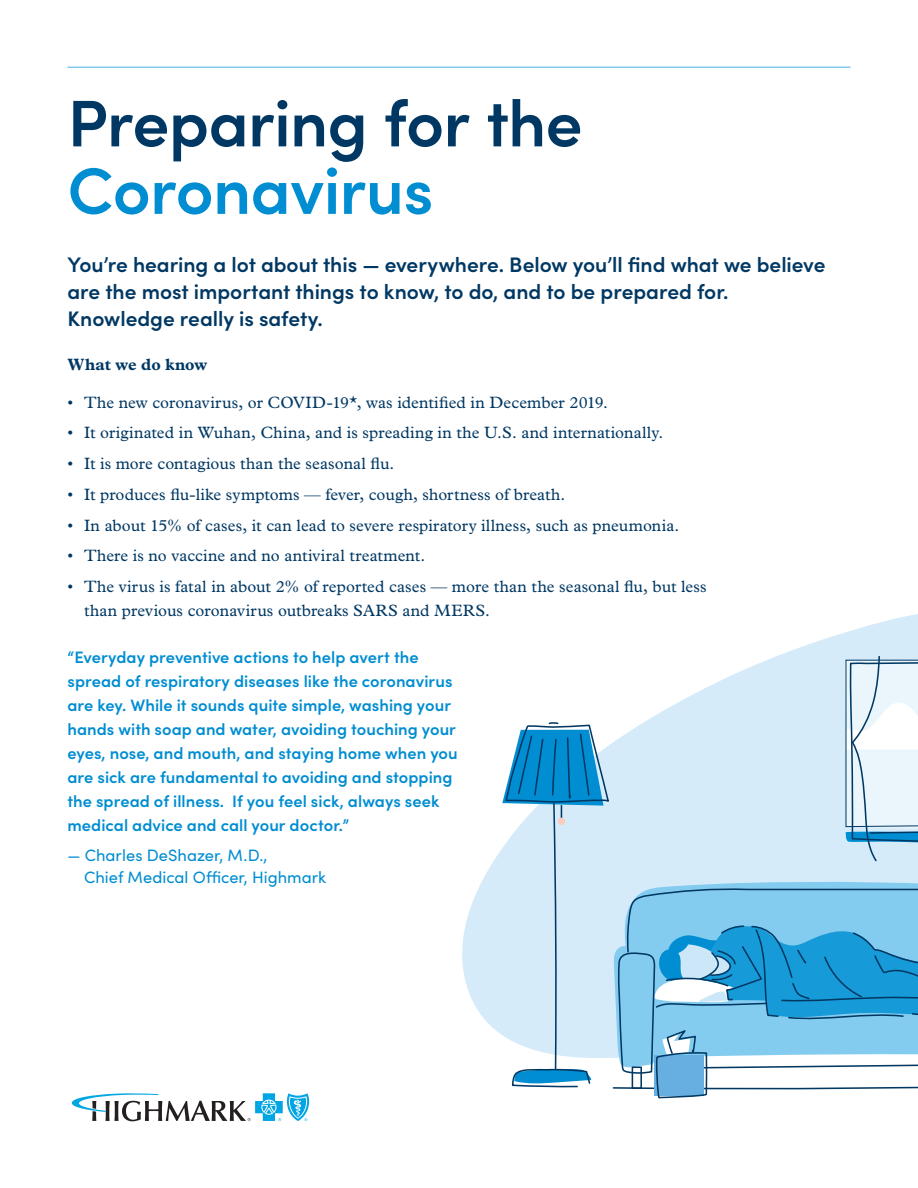
<style>
.page{position:relative;width:918px;height:1188px;background:#fff}
.page>*{position:absolute;margin:0;border:0;box-sizing:border-box;transform-origin:0 0}
.t1{font:600 66px/67.5px "Sofia Pro";letter-spacing:-.01em;color:#003863}
.Headline{font:600 21px/27px "Sofia Pro";letter-spacing:-.005em;color:#003863}
.t2{font:16.5px/24px "Plantin MT Pro";letter-spacing:.005em;color:#003863}
.Headline-2{font:600 16.5px/24px "Sofia Pro";color:#008dd1}
.Headline-3{font:16.5px/22.5px "Sofia Pro";color:#008dd1}
.Headline-4{font:700 16.5px "Plantin MT Pro";letter-spacing:-.005em;color:#003863}
.s1{color:#008dd1}
</style>
<div class="page">
<hr style="left:68px;top:67px;width:782px;height:1px;background:#80caf0">
<svg style="left:462px;top:849px;width:40px;height:186px;fill:#d5ebf9"></svg>
<svg style="left:502px;top:614px;width:416px;height:485px"></svg>
<svg style="left:72px;top:1093px;width:238px;height:28px"></svg>
<p class="t1" style="left:68px;top:85px;width:517px">Preparing for the<br><span class="s1">Coronavirus</span></p>
<p class="Headline" style="left:68px;top:250px;width:759px">You’re hearing a lot about this — everywhere. Below you’ll find what we believe are the most important things to know, to do, and to be prepared for.<br>Knowledge really is safety.</p>
<p class="Headline-4" style="left:68px;top:355px;width:141px">What we do know</p>
<p class="t2" style="left:68px;top:390px;width:542px">• The new coronavirus, or COVID-19*, was identified in December 2019.</p>
<p class="t2" style="left:68px;top:421px;width:597px">• It originated in Wuhan, China, and is spreading in the U.S. and internationally.</p>
<p class="t2" style="left:68px;top:452px;width:328px">• It is more contagious than the seasonal flu.</p>
<p class="t2" style="left:68px;top:482px;width:499px">• It produces flu-like symptoms — fever, cough, shortness of breath.</p>
<p class="t2" style="left:68px;top:513px;width:613px">• In about 15% of cases, it can lead to severe respiratory illness, such as pneumonia.</p>
<p class="t2" style="left:68px;top:544px;width:359px">• There is no vaccine and no antiviral treatment.</p>
<p class="t2" style="left:84px;top:575px;width:624px;text-indent:-16px">• The virus is fatal in about 2% of reported cases — more than the seasonal flu, but less than previous coronavirus outbreaks SARS and MERS.</p>
<p class="Headline-2" style="left:68px;top:645px;width:392px">“Everyday preventive actions to help avert the spread of respiratory diseases like the coronavirus are key. While it sounds quite simple, washing your hands with soap and water, avoiding touching your eyes, nose, and mouth, and staying home when you are sick are fundamental to avoiding and stopping the spread of illness. If you feel sick, always seek medical advice and call your doctor.”</p>
<p class="Headline-3" style="left:84px;top:843px;width:244px;text-indent:-17px">— Charles DeShazer, M.D.,<br>Chief Medical Officer, Highmark</p>
</div>
